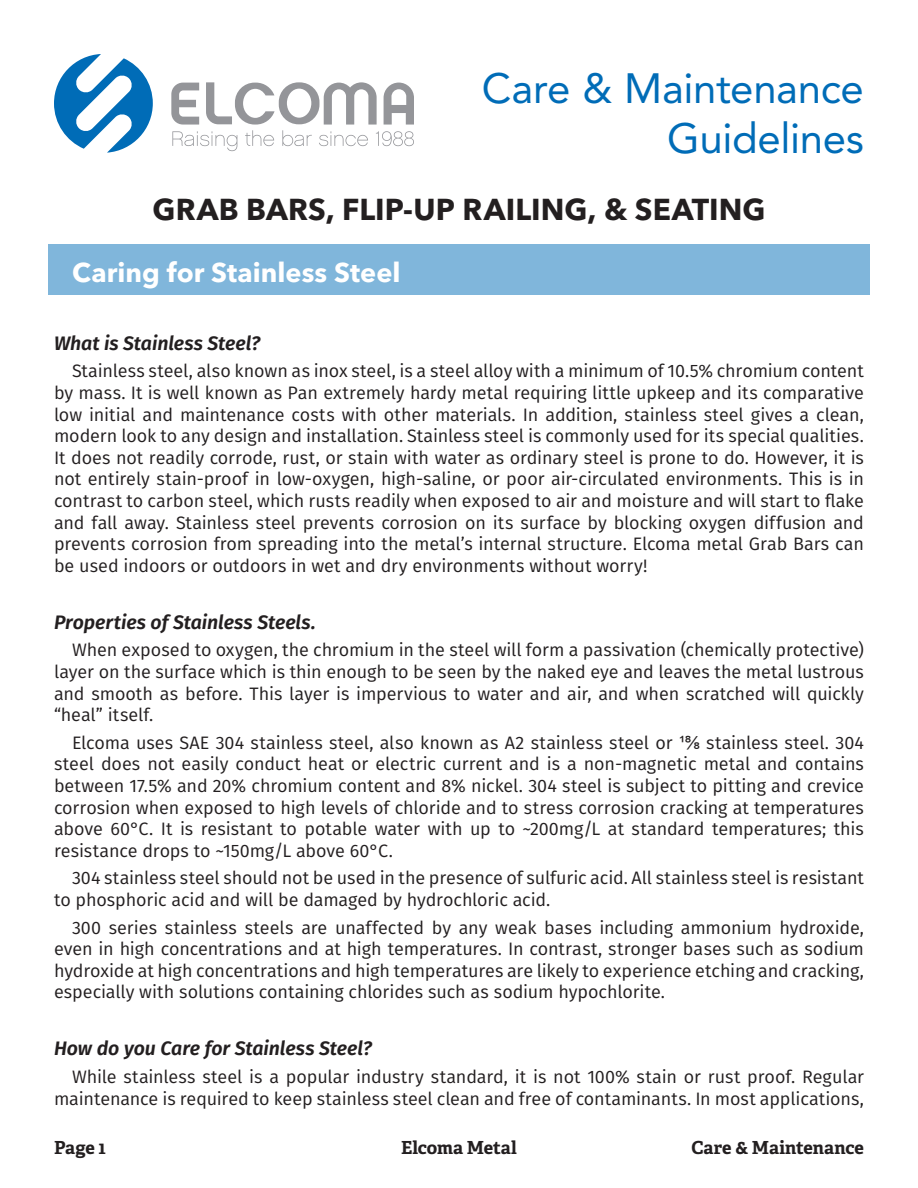
<style>
.page{position:relative;width:918px;height:1188px;background:#fff}
.page>*{position:absolute;margin:0;border:0;box-sizing:border-box;transform-origin:0 0}
.Document_Title{font:42px/50.4px "Avenir";letter-spacing:-.01em;color:#006cb7;text-align:right}
.Page_Title{font:700 30px "Avenir Next LT Pro";color:#231f20}
.Paragraph_Heading{font:700 27px "Avenir Next LT Pro";color:#fff}
.Subheading{font:italic 600 19.5px "Fira Sans";letter-spacing:-.005em;color:#231f20}
.Paragraph_Style_w__t{font:18px/21.6px "Fira Sans";letter-spacing:-.005em;color:#231f20;text-align:justify}
.t1{font:700 18px "Adelle Basic";letter-spacing:-.005em;color:#231f20}
.s1{font-family:"Arial"}
</style>
<div class="page">
<svg style="left:54px;top:54px;width:99px;height:99px"></svg>
<svg style="left:171px;top:82px;width:243px;height:69px"></svg>
<div style="left:48px;top:244px;width:822px;height:51px;background:#80b6db"></div>
<p class="Document_Title" style="left:482px;top:63px;width:384px">Care &amp; Maintenance<br>Guidelines</p>
<p class="Page_Title" style="left:153px;top:191px;width:614px">GRAB BARS, FLIP-UP RAILING, &amp; SEATING</p>
<p class="Paragraph_Heading" style="left:72px;top:256px;width:330px">Caring for Stainless Steel</p>
<p class="Subheading" style="left:54px;top:327px;width:208px">What is Stainless Steel?</p>
<p class="Paragraph_Style_w__t" style="left:54px;top:360px;width:812px;text-indent:18px">Stainless steel, also known as inox steel, is a steel alloy with a minimum of 10.5% chromium content by mass. It is well known as Pan extremely hardy metal requiring little upkeep and its comparative low initial and maintenance costs with other materials. In addition, stainless steel gives a clean, modern look to any design and installation. Stainless steel is commonly used for its special qualities.<br>It does not readily corrode, rust, or stain with water as ordinary steel is prone to do. However, it is not entirely stain-proof in low-oxygen, high-saline, or poor air-circulated environments. This is in contrast to carbon steel, which rusts readily when exposed to air and moisture and will start to flake and fall away. Stainless steel prevents corrosion on its surface by blocking oxygen diffusion and prevents corrosion from spreading into the metal’s internal structure. Elcoma metal Grab Bars can be used indoors or outdoors in wet and dry environments without worry!</p>
<p class="Subheading" style="left:54px;top:606px;width:263px">Properties of Stainless Steels.</p>
<p class="Paragraph_Style_w__t" style="left:54px;top:639px;width:811px;text-indent:18px">When exposed to oxygen, the chromium in the steel will form a passivation (chemically protective) layer on the surface which is thin enough to be seen by the naked eye and leaves the metal lustrous and smooth as before. This layer is impervious to water and air, and when scratched will quickly “heal” itself.</p>
<p class="Paragraph_Style_w__t" style="left:54px;top:731px;width:812px;text-indent:18px">Elcoma uses SAE 304 stainless steel, also known as A2 stainless steel or <span class="s1">18/8</span> stainless steel. 304 steel does not easily conduct heat or electric current and is a non-magnetic metal and contains between 17.5% and 20% chromium content and 8% nickel. 304 steel is subject to pitting and crevice corrosion when exposed to high levels of chloride and to stress corrosion cracking at temperatures above 60°C. It is resistant to potable water with up to ~200mg/L at standard temperatures; this resistance drops to ~150mg/L above 60°C.</p>
<p class="Paragraph_Style_w__t" style="left:54px;top:867px;width:812px;text-indent:18px">304 stainless steel should not be used in the presence of sulfuric acid. All stainless steel is resistant to phosphoric acid and will be damaged by hydrochloric acid.</p>
<p class="Paragraph_Style_w__t" style="left:54px;top:916px;width:812px;text-indent:18px">300 series stainless steels are unaffected by any weak bases including ammonium hydroxide, even in high concentrations and at high temperatures. In contrast, stronger bases such as sodium hydroxide at high concentrations and high temperatures are likely to experience etching and cracking, especially with solutions containing chlorides such as sodium hypochlorite.</p>
<p class="Subheading" style="left:54px;top:1033px;width:319px">How do you Care for Stainless Steel?</p>
<p class="Paragraph_Style_w__t" style="left:54px;top:1066px;width:812px;text-align:right">While stainless steel is a popular industry standard, it is not 100% stain or rust proof. Regular maintenance is required to keep stainless steel clean and free of contaminants. In most applications,</p>
<p class="t1" style="left:54px;top:1136px;width:53px">Page 1</p>
<p class="t1" style="left:401px;top:1136px;width:117px">Elcoma Metal</p>
<p class="t1" style="left:691px;top:1136px;width:174px">Care &amp; Maintenance</p>
</div>
